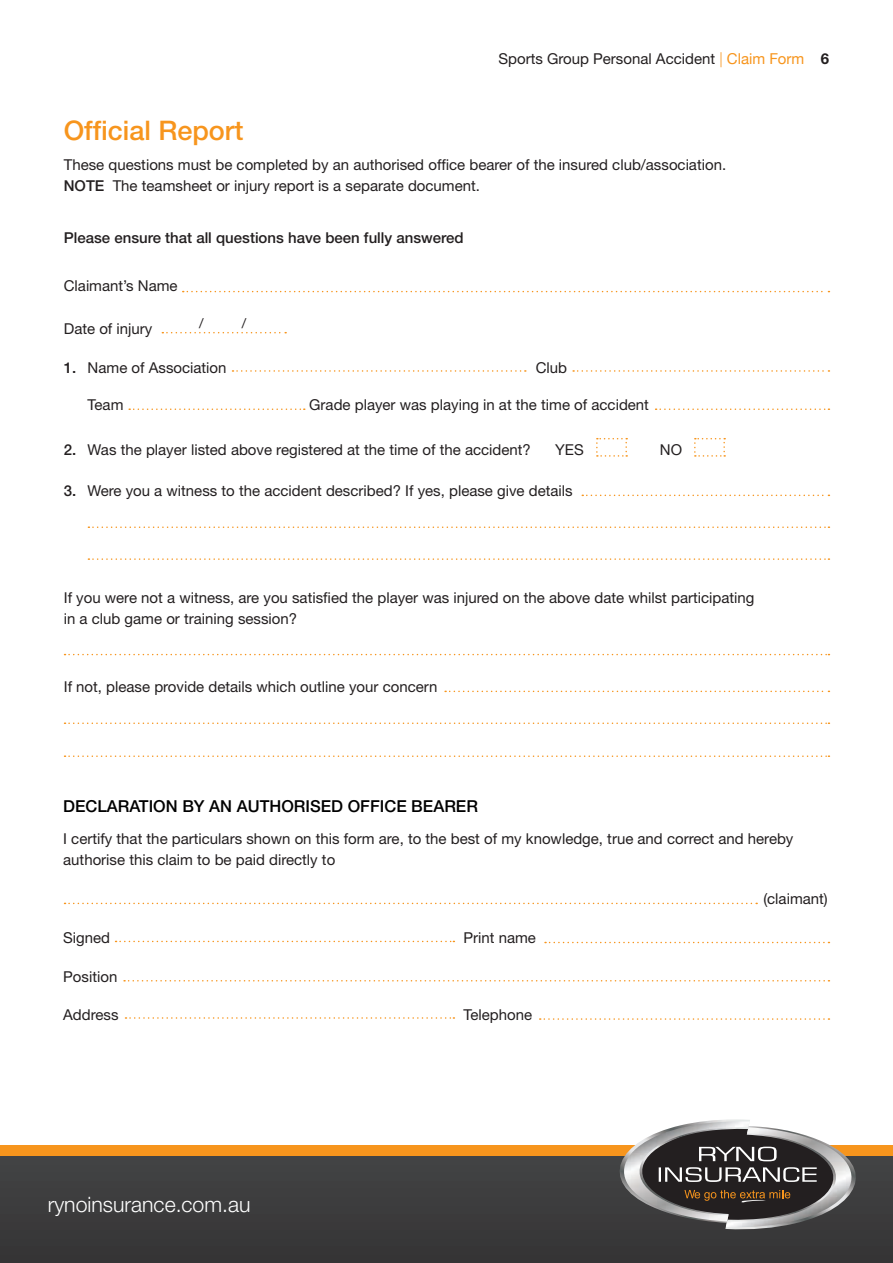
<style>
.page{position:relative;width:893px;height:1263px;background:#fff}
.page>*{position:absolute;margin:0;border:0;box-sizing:border-box;transform-origin:0 0}
.t1{font:500 27px "Helvetica Neue";color:#f7951d}
.t2{font:300 21.3px "Helvetica Neue";color:#fff}
.t3{font:500 16.5px "Helvetica Neue";color:#000}
.Body_copy{font:15px/21px "Helvetica Neue";color:#231f20}
.Body_copy-2{font:500 15px "Helvetica Neue";color:#231f20}
.Body_copy-3{font:13.5px "Helvetica Neue";color:#231f20}
.s1{font-weight:300;color:#f7951d}
.s2{color:#f7951d}
.s3{font-weight:700}
.s4{font-weight:500}
</style>
<div class="page">
<div style="left:0;top:1145px;width:893px;height:35px;background:#f7951d"></div>
<div style="left:0;top:1156px;width:893px;height:107px;background:#3b3a3b"></div>
<img style="left:707px;top:1119px;width:43px;height:104px">
<img style="left:619px;top:1121px;width:131px;height:100px">
<img style="left:726px;top:1127px;width:130px;height:103px">
<svg style="left:684px;top:1190px;width:106px;height:13px"></svg>
<svg style="left:183px;top:291px;width:646px;height:1px"></svg>
<svg style="left:162px;top:332px;width:124px;height:1px"></svg>
<svg style="left:232px;top:370px;width:294px;height:2px"></svg>
<svg style="left:573px;top:370px;width:256px;height:2px"></svg>
<svg style="left:129px;top:408px;width:176px;height:2px"></svg>
<svg style="left:656px;top:408px;width:173px;height:2px"></svg>
<svg style="left:596px;top:438px;width:31px;height:19px"></svg>
<svg style="left:694px;top:438px;width:31px;height:19px"></svg>
<svg style="left:582px;top:495px;width:247px;height:1px"></svg>
<svg style="left:445px;top:691px;width:384px;height:1px"></svg>
<svg style="left:65px;top:903px;width:692px;height:1px"></svg>
<svg style="left:88px;top:526px;width:741px;height:2px"></svg>
<svg style="left:88px;top:558px;width:741px;height:2px"></svg>
<svg style="left:65px;top:654px;width:764px;height:1px"></svg>
<svg style="left:65px;top:722px;width:764px;height:2px"></svg>
<svg style="left:65px;top:755px;width:764px;height:2px"></svg>
<svg style="left:116px;top:941px;width:338px;height:1px"></svg>
<svg style="left:545px;top:942px;width:284px;height:1px"></svg>
<svg style="left:124px;top:980px;width:705px;height:1px"></svg>
<svg style="left:125px;top:1017px;width:329px;height:2px"></svg>
<svg style="left:540px;top:1018px;width:289px;height:2px"></svg>
<p class="Body_copy" style="left:498px;top:48px;width:332px">Sports Group Personal Accident <span class="s1">|</span> <span class="s2">Claim Form</span> <span class="s3">6</span></p>
<h1 class="t1" style="left:64px;top:114px;width:181px">Official Report</h1>
<p class="Body_copy" style="left:64px;top:154px;width:664px">These questions must be completed by an authorised office bearer of the insured club/association.<br><span class="s4">NOTE</span> The teamsheet or injury report is a separate document.</p>
<h4 class="Body_copy-2" style="left:64px;top:229px;width:401px">Please ensure that all questions have been fully answered</h4>
<h4 class="Body_copy" style="left:64px;top:275px;width:115px">Claimant’s Name</h4>
<h4 class="Body_copy" style="left:64px;top:317px;width:90px">Date of injury</h4>
<p class="Body_copy-2" style="left:64px;top:358px;width:14px">1.</p>
<p class="Body_copy" style="left:88px;top:357px;width:140px">Name of Association</p>
<p class="Body_copy-3" style="left:199px;top:315px;width:6px">/</p>
<p class="Body_copy-3" style="left:242px;top:315px;width:6px">/</p>
<p class="Body_copy" style="left:536px;top:357px;width:33px">Club</p>
<p class="Body_copy" style="left:88px;top:394px;width:37px">Team</p>
<p class="Body_copy" style="left:309px;top:394px;width:341px">Grade player was playing in at the time of accident</p>
<p class="Body_copy-2" style="left:64px;top:440px;width:14px">2.</p>
<p class="Body_copy" style="left:88px;top:439px;width:445px">Was the player listed above registered at the time of the accident?</p>
<p class="Body_copy" style="left:555px;top:439px;width:30px">YES</p>
<p class="Body_copy" style="left:660px;top:439px;width:24px">NO</p>
<p class="Body_copy-2" style="left:64px;top:482px;width:14px">3.</p>
<p class="Body_copy" style="left:88px;top:480px;width:487px">Were you a witness to the accident described? If yes, please give details</p>
<p class="Body_copy" style="left:64px;top:587px;width:692px">If you were not a witness, are you satisfied the player was injured on the above date whilst participating in a club game or training session?</p>
<p class="Body_copy" style="left:64px;top:676px;width:375px">If not, please provide details which outline your concern</p>
<h4 class="t3" style="left:63px;top:796px;width:416px">DECLARATION BY AN AUTHORISED OFFICE BEARER</h4>
<p class="Body_copy" style="left:63px;top:828px;width:732px">I certify that the particulars shown on this form are, to the best of my knowledge, true and correct and hereby authorise this claim to be paid directly to</p>
<p class="Body_copy" style="left:63px;top:927px;width:48px">Signed</p>
<p class="Body_copy" style="left:463px;top:927px;width:74px">Print name</p>
<p class="Body_copy" style="left:63px;top:965px;width:56px">Position</p>
<p class="Body_copy" style="left:63px;top:1004px;width:57px">Address</p>
<p class="Body_copy" style="left:463px;top:1004px;width:70px">Telephone</p>
<h2 class="t2" style="left:48px;top:1191px;width:204px">rynoinsurance.com.au</h2>
<p class="Body_copy" style="left:763px;top:888px;width:66px">(claimant)</p>
</div>
